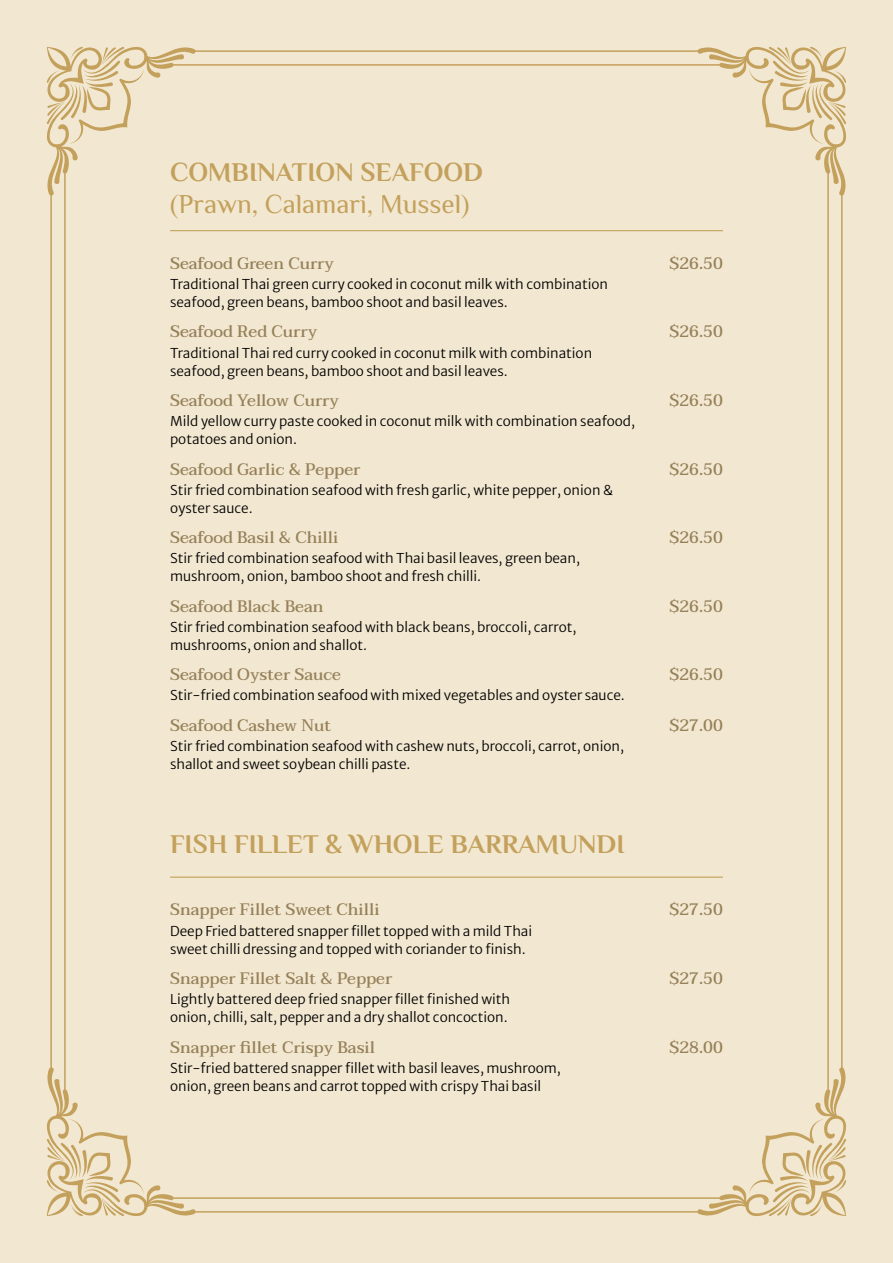
<style>
.page{position:relative;width:893px;height:1263px;background:#f2e7d0}
.page>*{position:absolute;margin:0;border:0;box-sizing:border-box;transform-origin:0 0}
.category{font:700 27px "El Messiri";color:#c3a15c}
.category-2{font:27px "El Messiri";color:#c3a15c}
.dish_name{font:500 16.5px "Taviraj";color:#958059}
.description{font:13.5px/18px "Merriweather Sans";color:#000}
</style>
<div class="page">
<svg style="left:697px;top:1067px;width:149px;height:149px"></svg>
<svg style="left:47px;top:1067px;width:149px;height:149px"></svg>
<svg style="left:697px;top:47px;width:149px;height:149px"></svg>
<svg style="left:47px;top:47px;width:149px;height:149px"></svg>
<hr style="left:841px;top:190px;width:2px;height:883px;background:#c3a15c">
<hr style="left:192px;top:1211px;width:509px;height:1px;background:#c3a15c">
<hr style="left:192px;top:50px;width:509px;height:2px;background:#c3a15c">
<hr style="left:50px;top:190px;width:2px;height:883px;background:#c3a15c">
<hr style="left:827px;top:172px;width:2px;height:919px;background:#c3a15c">
<hr style="left:171px;top:1197px;width:551px;height:2px;background:#c3a15c">
<hr style="left:171px;top:64px;width:551px;height:2px;background:#c3a15c">
<hr style="left:64px;top:172px;width:2px;height:919px;background:#c3a15c">
<hr style="left:170px;top:230px;width:553px;height:1px;background:#c3a15c">
<hr style="left:170px;top:876px;width:553px;height:2px;background:#c3a15c">
<p class="category" style="left:170px;top:155px;width:315px">COMBINATION SEAFOOD</p>
<p class="category-2" style="left:170px;top:186px;width:301px">(Prawn, Calamari, Mussel)</p>
<p class="dish_name" style="left:170px;top:250px;width:166px">Seafood Green Curry</p>
<p class="dish_name" style="left:669px;top:250px;width:55px">$26.50</p>
<p class="description" style="left:170px;top:274px;width:440px">Traditional Thai green curry cooked in coconut milk with combination seafood, green beans, bamboo shoot and basil leaves.</p>
<p class="dish_name" style="left:170px;top:319px;width:149px">Seafood Red Curry</p>
<p class="dish_name" style="left:669px;top:319px;width:55px">$26.50</p>
<p class="description" style="left:170px;top:342px;width:424px">Traditional Thai red curry cooked in coconut milk with combination seafood, green beans, bamboo shoot and basil leaves.</p>
<p class="dish_name" style="left:170px;top:387px;width:170px">Seafood Yellow Curry</p>
<p class="dish_name" style="left:669px;top:387px;width:55px">$26.50</p>
<p class="description" style="left:170px;top:411px;width:466px">Mild yellow curry paste cooked in coconut milk with combination seafood, potatoes and onion.</p>
<p class="dish_name" style="left:170px;top:456px;width:192px">Seafood Garlic &amp; Pepper</p>
<p class="dish_name" style="left:669px;top:456px;width:55px">$26.50</p>
<p class="description" style="left:170px;top:479px;width:444px">Stir fried combination seafood with fresh garlic, white pepper, onion &amp; oyster sauce.</p>
<p class="dish_name" style="left:170px;top:524px;width:170px">Seafood Basil &amp; Chilli</p>
<p class="dish_name" style="left:669px;top:524px;width:55px">$26.50</p>
<p class="description" style="left:170px;top:548px;width:411px">Stir fried combination seafood with Thai basil leaves, green bean, mushroom, onion, bamboo shoot and fresh chilli.</p>
<p class="dish_name" style="left:170px;top:593px;width:155px">Seafood Black Bean</p>
<p class="dish_name" style="left:669px;top:593px;width:55px">$26.50</p>
<p class="description" style="left:170px;top:616px;width:408px">Stir fried combination seafood with black beans, broccoli, carrot, mushrooms, onion and shallot.</p>
<p class="dish_name" style="left:170px;top:661px;width:172px">Seafood Oyster Sauce</p>
<p class="dish_name" style="left:669px;top:661px;width:55px">$26.50</p>
<p class="description" style="left:170px;top:685px;width:456px">Stir-fried combination seafood with mixed vegetables and oyster sauce.</p>
<p class="dish_name" style="left:170px;top:712px;width:163px">Seafood Cashew Nut</p>
<p class="dish_name" style="left:669px;top:712px;width:55px">$27.00</p>
<p class="description" style="left:170px;top:735px;width:456px">Stir fried combination seafood with cashew nuts, broccoli, carrot, onion, shallot and sweet soybean chilli paste.</p>
<p class="category" style="left:170px;top:828px;width:456px">FISH FILLET &amp; WHOLE BARRAMUNDI</p>
<p class="dish_name" style="left:170px;top:896px;width:211px">Snapper Fillet Sweet Chilli</p>
<p class="dish_name" style="left:669px;top:896px;width:55px">$27.50</p>
<p class="description" style="left:170px;top:920px;width:364px">Deep Fried battered snapper fillet topped with a mild Thai sweet chilli dressing and topped with coriander to finish.</p>
<p class="dish_name" style="left:170px;top:965px;width:224px">Snapper Fillet Salt &amp; Pepper</p>
<p class="dish_name" style="left:669px;top:965px;width:55px">$27.50</p>
<p class="description" style="left:170px;top:989px;width:342px">Lightly battered deep fried snapper fillet finished with onion, chilli, salt, pepper and a dry shallot concoction.</p>
<p class="dish_name" style="left:170px;top:1034px;width:206px">Snapper fillet Crispy Basil</p>
<p class="dish_name" style="left:669px;top:1034px;width:55px">$28.00</p>
<p class="description" style="left:170px;top:1057px;width:392px">Stir-fried battered snapper fillet with basil leaves, mushroom, onion, green beans and carrot topped with crispy Thai basil</p>
</div>
